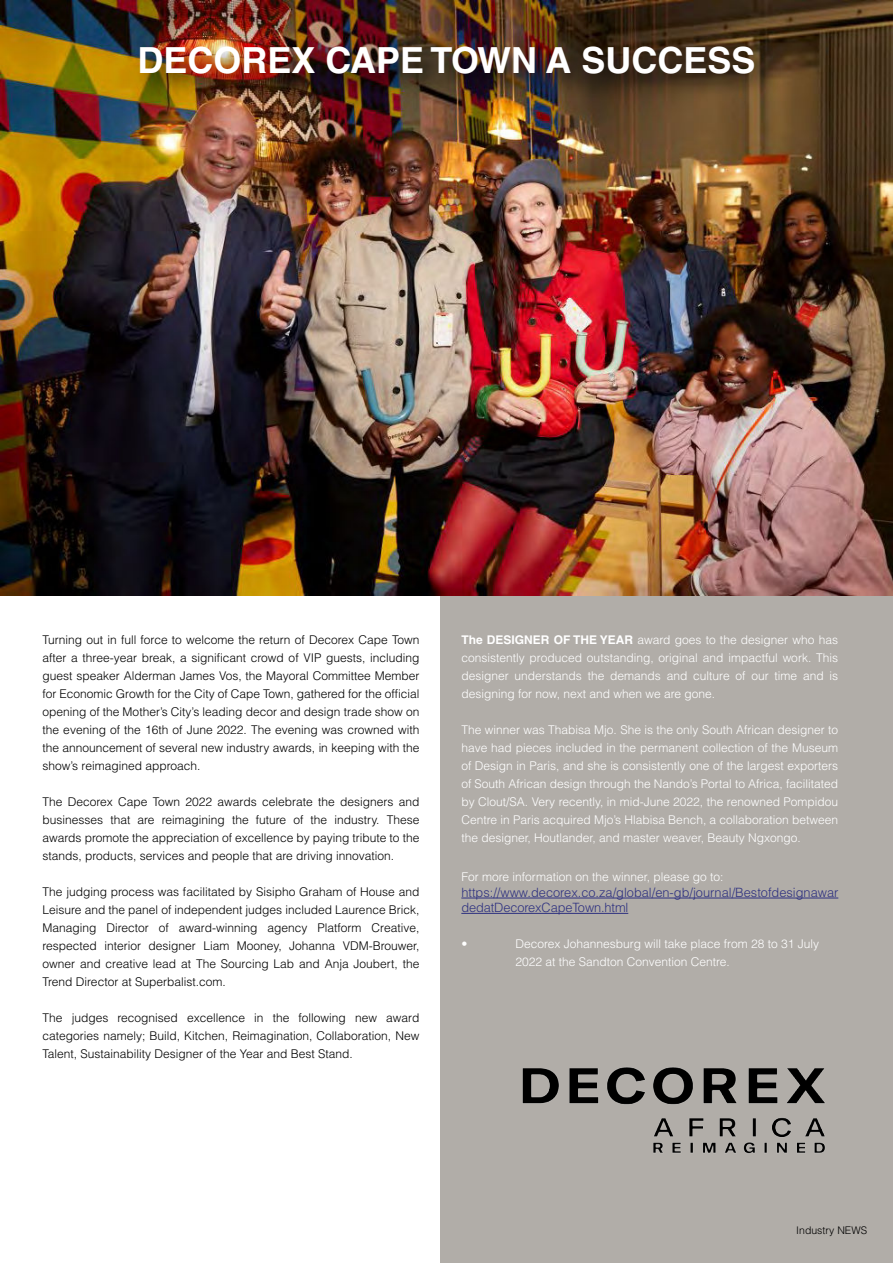
<style>
.page{position:relative;width:893px;height:1263px;background:#fff}
.page>*{position:absolute;margin:0;border:0;box-sizing:border-box;transform-origin:0 0}
.t1{font:700 36px "Helvetica LT Std";color:#fff}
.t2{font:300 12.75px/15.3px "Helvetica LT Std";color:#2e3180}
.t3{font:300 12px/18px "Helvetica LT Std";color:#000;text-align:justify}
.t4{font:300 12px/18px "Helvetica LT Std";color:#fff;text-align:justify}
.t5{font:300 10.5px "Helvetica LT Std";color:#000}
.s1{font-weight:700}
</style>
<div class="page">
<div style="left:441px;top:584px;width:452px;height:679px;background:#b1ada8"></div>
<img style="left:0;top:0;width:893px;height:595px">
<img style="left:125px;top:30px;width:664px;height:84px">
<hr style="left:461px;top:898px;width:377px;height:1px;background:#2e3180">
<hr style="left:461px;top:913px;width:167px;height:1px;background:#2e3180">
<img style="left:522px;top:1067px;width:303px;height:86px">
<h1 class="t1" style="left:137px;top:46px;width:619px">DECOREX CAPE TOWN A SUCCESS</h1>
<p class="t3" style="left:43px;top:631px;width:378px">Turning out in full force to welcome the return of Decorex Cape Town after a three-year break, a significant crowd of VIP guests, including guest speaker Alderman James Vos, the Mayoral Committee Member for Economic Growth for the City of Cape Town, gathered for the official opening of the Mother’s City’s leading decor and design trade show on the evening of the 16th of June 2022. The evening was crowned with the announcement of several new industry awards, in keeping with the show’s reimagined approach.</p>
<p class="t3" style="left:43px;top:793px;width:378px">The Decorex Cape Town 2022 awards celebrate the designers and businesses that are reimagining the future of the industry. These awards promote the appreciation of excellence by paying tribute to the stands, products, services and people that are driving innovation.</p>
<p class="t3" style="left:43px;top:883px;width:378px">The judging process was facilitated by Sisipho Graham of House and Leisure and the panel of independent judges included Laurence Brick, Managing Director of award-winning agency Platform Creative, respected interior designer Liam Mooney, Johanna VDM-Brouwer, owner and creative lead at The Sourcing Lab and Anja Joubert, the Trend Director at Superbalist.com.</p>
<p class="t3" style="left:43px;top:1009px;width:378px">The judges recognised excellence in the following new award categories namely; Build, Kitchen, Reimagination, Collaboration, New Talent, Sustainability Designer of the Year and Best Stand.</p>
<p class="t4" style="left:461px;top:631px;width:378px"><span class="s1">The DESIGNER OF THE YEAR</span> award goes to the designer who has consistently produced outstanding, original and impactful work. This designer understands the demands and culture of our time and is designing for now, next and when we are gone.</p>
<p class="t4" style="left:461px;top:721px;width:378px">The winner was Thabisa Mjo. She is the only South African designer to have had pieces included in the permanent collection of the Museum of Design in Paris, and she is consistently one of the largest exporters of South African design through the Nando’s Portal to Africa, facilitated by Clout/SA. Very recently, in mid-June 2022, the renowned Pompidou Centre in Paris acquired Mjo’s Hlabisa Bench, a collaboration between the designer, Houtlander, and master weaver, Beauty Ngxongo.</p>
<p class="t4" style="left:461px;top:869px;width:264px">For more information on the winner, please go to:</p>
<p class="t2" style="left:461px;top:886px;width:379px">https://www.decorex.co.za/global/en-gb/journal/Bestofdesignawar dedatDecorexCapeTown.html</p>
<p class="t4" style="left:461px;top:936px;width:7px">•</p>
<p class="t4" style="left:515px;top:936px;width:305px">Decorex Johannesburg will take place from 28 to 31 July<br>2022 at the Sandton Convention Centre.</p>
<p class="t5" style="left:796px;top:1226px;width:72px">Industry NEWS</p>
</div>
